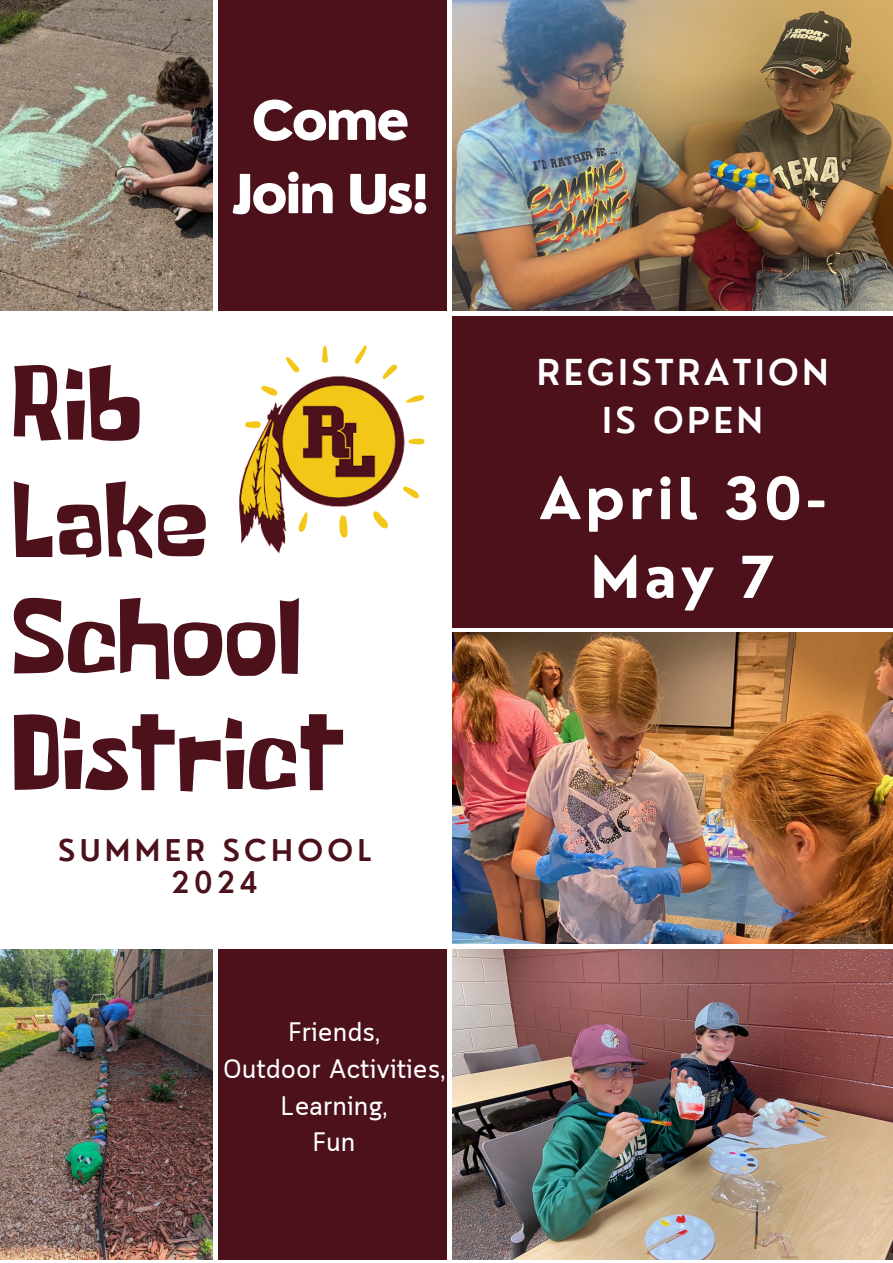
<style>
.page{position:relative;width:893px;height:1263px;background:#fff}
.page>*{position:absolute;margin:0;border:0;box-sizing:border-box;transform-origin:0 0}
.t1{font:108px/116.4px "Some Time Later";color:#4c111b}
.t2{font:700 56.25px/78.8px "Nourd";letter-spacing:.065em;color:#fff;text-align:center}
.t3{font:800 52.43px/73.3px "Nourd";letter-spacing:-.055em;color:#fff;text-align:center}
.t4{font:600 34.88px/48.4px "Nourd";letter-spacing:.095em;color:#fff;text-align:center}
.t5{font:600 29.25px/31.5px "Nourd";letter-spacing:.145em;color:#4c111b;text-align:center}
.t6{font:26.62px "Cloud";color:#fff}
</style>
<div class="page">
<img style="left:0;top:0;width:213px;height:310px">
<div style="left:218px;top:0;width:229px;height:310px;background:#4c111b"></div>
<img style="left:452px;top:0;width:441px;height:310px">
<div style="left:452px;top:316px;width:441px;height:311px;background:#4c111b"></div>
<img style="left:452px;top:633px;width:441px;height:310px">
<img style="left:0;top:949px;width:213px;height:310px">
<div style="left:218px;top:949px;width:229px;height:310px;background:#4c111b"></div>
<img style="left:452px;top:949px;width:441px;height:310px">
<svg style="left:286px;top:345px;width:139px;height:154px"></svg>
<img style="left:239px;top:374px;width:168px;height:180px">
<h3 class="t3" style="left:232px;top:84px;width:199px">Come<br>Join Us!</h3>
<p class="t1" style="left:12px;top:360px;width:335px">Rib<br>Lake<br>School<br>District</p>
<h1 class="t5" style="left:58px;top:834px;width:314px">SUMMER SCHOOL<br>2024</h1>
<h2 class="t6" style="left:288px;top:1017px;width:93px">Friends,</h2>
<p class="t6" style="left:223px;top:1053px;width:224px">Outdoor Activities,</p>
<p class="t6" style="left:281px;top:1090px;width:108px">Learning,</p>
<p class="t6" style="left:313px;top:1127px;width:44px">Fun</p>
<p class="t4" style="left:537px;top:347px;width:293px">REGISTRATION<br>IS OPEN</p>
<h4 class="t2" style="left:539px;top:459px;width:288px">April 30-<br>May 7</h4>
</div>
